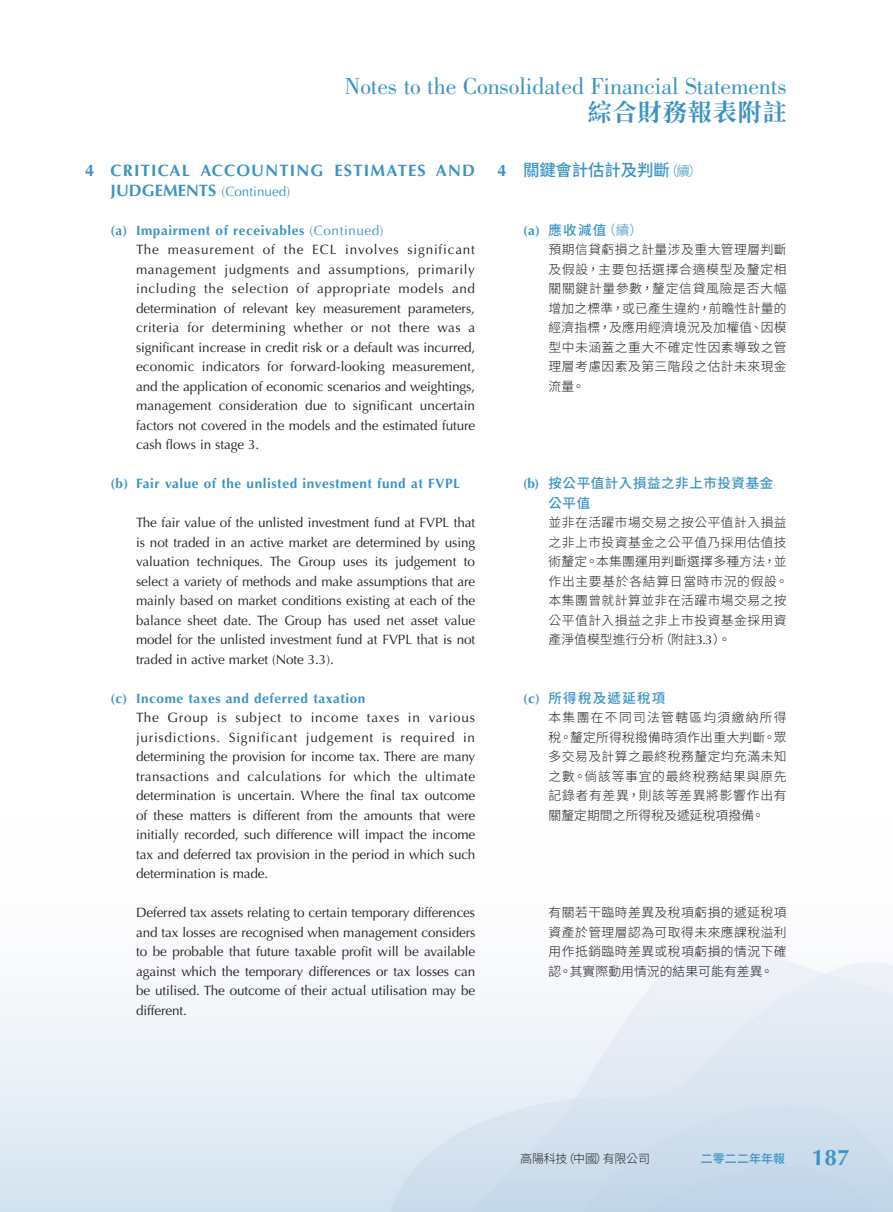
<style>
.page{position:relative;width:893px;height:1212px;background:#fff}
.page>*{position:absolute;margin:0;border:0;box-sizing:border-box;transform-origin:0 0}
.t1{font:24px "Bodoni Std";letter-spacing:-.005em;color:#3a94c3}
.t2{font:700 24px "Source Han Serif TC";letter-spacing:.04em;color:#3a94c3}
.Heading_1{font:700 16.5px "Optima LT Std";letter-spacing:.075em;color:#3a94c3}
.C_Heading_1{font:500 16.5px "Source Han Sans TC";letter-spacing:-.01em;color:#3a94c3}
.Body_Text{font:13.5px/19.5px "Optima LT Std";letter-spacing:-.005em;color:#231f20;text-align:justify}
.Heading_2{font:700 13.5px "Optima LT Std";letter-spacing:.045em;color:#3a94c3}
.C_Heading_2{font:500 13.5px/19.5px "Source Han Sans TC";letter-spacing:.045em;color:#3a94c3}
.Heading_2-2{font:500 13.5px "Source Han Sans TC";letter-spacing:.095em;color:#3a94c3}
.Heading_1-2{font:13.5px "Optima LT Std";letter-spacing:.005em;color:#3a94c3}
.C_Body_Text{font:300 12.75px/19.5px "Source Han Sans TC";letter-spacing:.04em;color:#231f20;text-align:justify}
.t3{font:300 12px "Source Han Sans TC";letter-spacing:-.02em;color:#231f20}
.t4{font:500 12px "Source Han Sans TC";letter-spacing:.005em;color:#3a94c3}
.s1{font-family:"Optima LT Std";font-weight:700}
.s2{font-weight:300;font-size:13.5px}
.s3{font-weight:700;font-size:16.5px}
.s4{font-weight:400}
.s5{font-weight:300}
.s6{font-family:"Optima LT Std";font-weight:400}
.s7{font-family:"Optima LT Std";font-weight:700;font-size:22.5px}
</style>
<div class="page">
<div style="left:0;top:527px;width:893px;height:685px;background:linear-gradient(to bottom,#fff,#e2ecf5)"></div>
<img style="left:135px;top:663px;width:758px;height:549px">
<h1 class="t1" style="left:344px;top:73px;width:444px">Notes to the Consolidated Financial Statements</h1>
<h1 class="t2" style="left:588px;top:99px;width:200px">綜合財務報表附註</h1>
<p class="C_Heading_1" style="left:497px;top:161px;width:206px"><span class="s1">4</span> 關鍵會計估計及判斷<span class="s2">（續）</span></p>
<p class="Heading_1" style="left:85px;top:161px;width:391px">4 CRITICAL ACCOUNTING ESTIMATES AND</p>
<p class="Heading_1-2" style="left:111px;top:183px;width:181px"><span class="s3">JUDGEMENTS</span> (Continued)</p>
<p class="Heading_2" style="left:111px;top:222px;width:275px">(a) Impairment of receivables <span class="s4">(Continued)</span></p>
<p class="Body_Text" style="left:136px;top:240px;width:341px">The measurement of the ECL involves significant management judgments and assumptions, primarily including the selection of appropriate models and determination of relevant key measurement parameters, criteria for determining whether or not there was a significant increase in credit risk or a default was incurred, economic indicators for forward-looking measurement, and the application of economic scenarios and weightings, management consideration due to significant uncertain factors not covered in the models and the estimated future cash flows in stage 3.</p>
<p class="Heading_2" style="left:111px;top:476px;width:351px">(b) Fair value of the unlisted investment fund at FVPL</p>
<p class="Body_Text" style="left:136px;top:513px;width:341px">The fair value of the unlisted investment fund at FVPL that is not traded in an active market are determined by using valuation techniques. The Group uses its judgement to select a variety of methods and make assumptions that are mainly based on market conditions existing at each of the balance sheet date. The Group has used net asset value model for the unlisted investment fund at FVPL that is not traded in active market (Note 3.3).</p>
<p class="Heading_2" style="left:111px;top:690px;width:256px">(c) Income taxes and deferred taxation</p>
<p class="Body_Text" style="left:136px;top:708px;width:341px">The Group is subject to income taxes in various jurisdictions. Significant judgement is required in determining the provision for income tax. There are many transactions and calculations for which the ultimate determination is uncertain. Where the final tax outcome of these matters is different from the amounts that were initially recorded, such difference will impact the income tax and deferred tax provision in the period in which such determination is made.</p>
<p class="Body_Text" style="left:136px;top:903px;width:341px">Deferred tax assets relating to certain temporary differences and tax losses are recognised when management considers to be probable that future taxable profit will be available against which the temporary differences or tax losses can be utilised. The outcome of their actual utilisation may be different.</p>
<p class="Heading_2-2" style="left:523px;top:222px;width:121px"><span class="s1">(a)</span> 應收減值<span class="s5">（續）</span></p>
<p class="C_Body_Text" style="left:549px;top:240px;width:240px">預期信貸虧損之計量涉及重大管理層判斷及假設，主要包括選擇合適模型及釐定相關關鍵計量參數，釐定信貸風險是否大幅增加之標準，或已產生違約，前瞻性計量的經濟指標，及應用經濟境況及加權值、因模型中未涵蓋之重大不確定性因素導致之管理層考慮因素及第三階段之估計未來現金流量。</p>
<p class="C_Heading_2" style="left:549px;top:474px;width:226px;text-indent:-26px"><span class="s1">(b)</span> 按公平值計入損益之非上市投資基金公平值</p>
<p class="C_Body_Text" style="left:549px;top:513px;width:241px">並非在活躍市場交易之按公平值計入損益之非上市投資基金之公平值乃採用估值技術釐定。本集團運用判斷選擇多種方法，並作出主要基於各結算日當時市況的假設。本集團曾就計算並非在活躍市場交易之按公平值計入損益之非上市投資基金採用資產淨值模型進行分析（附註<span class="s6">3.3</span>）。</p>
<p class="Heading_2-2" style="left:523px;top:690px;width:144px"><span class="s1">(c)</span> 所得稅及遞延稅項</p>
<p class="C_Body_Text" style="left:549px;top:708px;width:240px">本集團在不同司法管轄區均須繳納所得稅。釐定所得稅撥備時須作出重大判斷。眾多交易及計算之最終稅務釐定均充滿未知之數。倘該等事宜的最終稅務結果與原先記錄者有差異，則該等差異將影響作出有關釐定期間之所得稅及遞延稅項撥備。</p>
<p class="C_Body_Text" style="left:549px;top:903px;width:240px">有關若干臨時差異及稅項虧損的遞延稅項資產於管理層認為可取得未來應課稅溢利用作抵銷臨時差異或稅項虧損的情況下確認。其實際動用情況的結果可能有差異。</p>
<p class="t3" style="left:520px;top:1152px;width:131px">高陽科技（中國）有限公司</p>
<p class="t4" style="left:701px;top:1152px;width:150px">二零二二年年報 <span class="s7">187</span></p>
</div>
